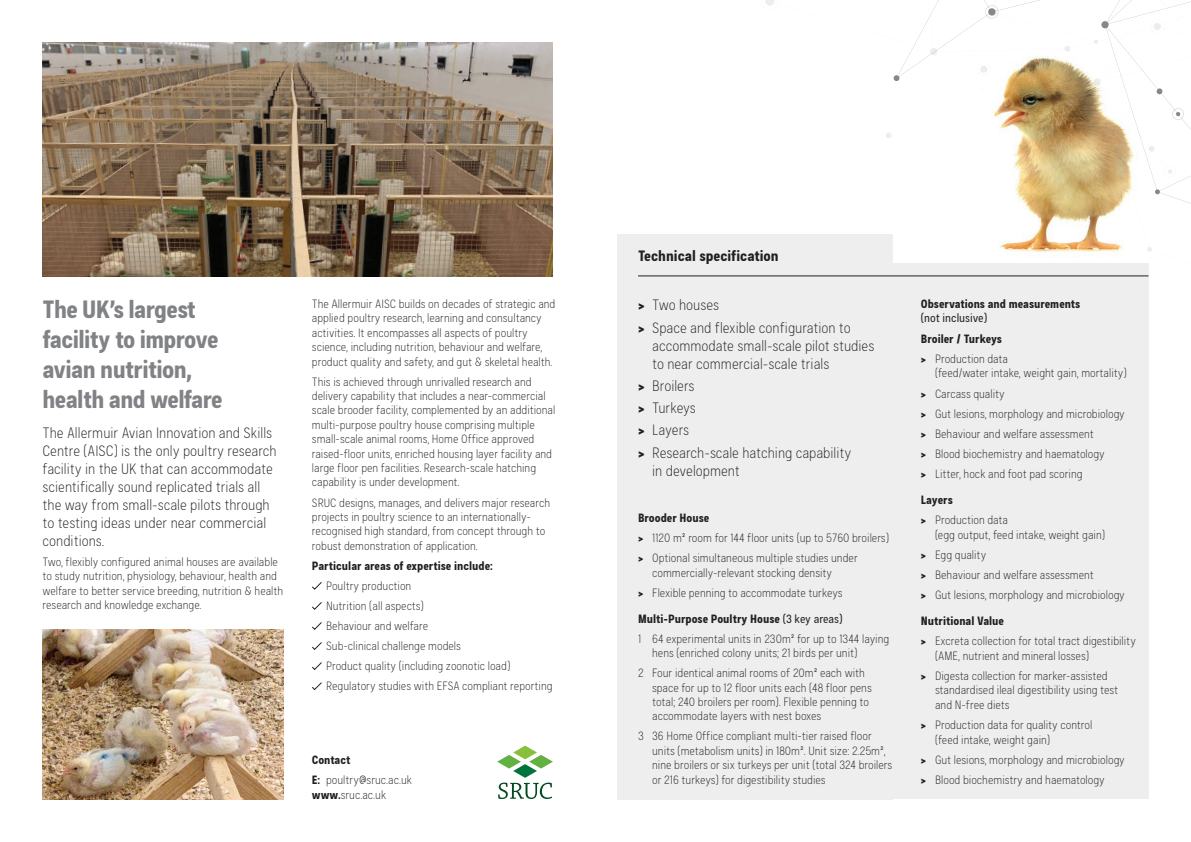
<style>
.page{position:relative;width:1191px;height:842px;background:#fff}
.page>*{position:absolute;margin:0;border:0;box-sizing:border-box;transform-origin:0 0}
.t1{font:800 25px/30px "Couplet CF";letter-spacing:-.025em;color:#808285}
.t2{font:300 15px/18px "Couplet CF";color:#231f20}
.t3{font:800 15px "Couplet CF";color:#231f20}
.t4{font:300 12px/14.4px "Couplet CF";color:#231f20}
.t5{font:800 12px/20.2px "Couplet CF";color:#231f20}
.t6{font:500 12px "Couplet CF";color:#231f20}
.s1{font-weight:800}
.s2{font-weight:500}
.s3{font-weight:300}
</style>
<div class="page">
<div style="left:617px;top:234px;width:276px;height:565px;background:#eeeeef"></div>
<div style="left:872px;top:264px;width:276px;height:535px;background:#eeeeef"></div>
<svg style="left:312px;top:582px;width:10px;height:8px"></svg>
<svg style="left:312px;top:602px;width:10px;height:8px"></svg>
<svg style="left:312px;top:622px;width:10px;height:8px"></svg>
<svg style="left:312px;top:642px;width:10px;height:8px"></svg>
<svg style="left:312px;top:662px;width:10px;height:8px"></svg>
<svg style="left:312px;top:682px;width:10px;height:9px"></svg>
<img style="left:43px;top:43px;width:510px;height:233px">
<img style="left:43px;top:630px;width:240px;height:169px">
<svg style="left:497px;top:746px;width:56px;height:53px"></svg>
<svg style="left:638px;top:274px;width:511px;height:13px"></svg>
<svg style="left:765px;top:0;width:426px;height:274px"></svg>
<svg style="left:1171px;top:108px;width:13px;height:12px"></svg>
<svg style="left:984px;top:5px;width:15px;height:14px"></svg>
<h1 class="t1" style="left:43px;top:297px;width:182px">The UK’s largest facility to improve avian nutrition, health and welfare</h1>
<p class="t2" style="left:43px;top:424px;width:236px">The Allermuir Avian Innovation and Skills Centre (AISC) is the only poultry research facility in the UK that can accommodate scientifically sound replicated trials all the way from small-scale pilots through to testing ideas under near commercial conditions.</p>
<p class="t4" style="left:43px;top:555px;width:242px">Two, flexibly configured animal houses are available to study nutrition, physiology, behaviour, health and welfare to better service breeding, nutrition &amp; health research and knowledge exchange.</p>
<p class="t4" style="left:312px;top:297px;width:245px">The Allermuir AISC builds on decades of strategic and applied poultry research, learning and consultancy activities. It encompasses all aspects of poultry science, including nutrition, behaviour and welfare, product quality and safety, and gut &amp; skeletal health.</p>
<p class="t4" style="left:312px;top:375px;width:245px">This is achieved through unrivalled research and delivery capability that includes a near-commercial scale brooder facility, complemented by an additional multi-purpose poultry house comprising multiple small-scale animal rooms, Home Office approved raised-floor units, enriched housing layer facility and large floor pen facilities. Research-scale hatching capability is under development.</p>
<p class="t4" style="left:312px;top:496px;width:240px">SRUC designs, manages, and delivers major research projects in poultry science to an internationally&shy;recognised high standard, from concept through to robust demonstration of application.</p>
<p class="t5" style="left:312px;top:557px;width:182px">Particular areas of expertise include:</p>
<p class="t4" style="left:326px;top:576px;width:228px;line-height:20.1px">Poultry production<br>Nutrition (all aspects)<br>Behaviour and welfare<br>Sub-clinical challenge models<br>Product quality (including zoonotic load)<br>Regulatory studies with EFSA compliant reporting</p>
<p class="t4" style="left:312px;top:751px;width:102px;line-height:20.1px"><span class="s1">Contact<br>E:</span> poultry@sruc.ac.uk</p>
<p class="t4" style="left:312px;top:788px;width:76px"><span class="s1">www.</span>sruc.ac.uk</p>
<p class="t3" style="left:638px;top:248px;width:142px">Technical specification</p>
<p class="t2" style="left:638px;top:295px;width:214px;line-height:22.2px"><span class="s1">&gt;</span> Two houses<br><span class="s1">&gt;</span> Space and flexible configuration to</p>
<p class="t2" style="left:652px;top:337px;width:223px">accommodate small-scale pilot studies to near commercial-scale trials</p>
<p class="t2" style="left:638px;top:375px;width:215px;line-height:22.2px"><span class="s1">&gt;</span> Broilers<br><span class="s1">&gt;</span> Turkeys<br><span class="s1">&gt;</span> Layers<br><span class="s1">&gt;</span> Research-scale hatching capability</p>
<p class="t2" style="left:652px;top:462px;width:89px">in development</p>
<p class="t4" style="left:638px;top:508px;width:252px;line-height:20.1px"><span class="s1">Brooder House<br>&gt;</span> 1120 m2 room for 144 floor units (up to 5760 broilers) <span class="s1">&gt;</span> Optional simultaneous multiple studies under</p>
<p class="t4" style="left:638px;top:563px;width:206px;line-height:20.1px;text-align:center">commercially-relevant stocking density<br><span class="s1">&gt;</span> Flexible penning to accommodate turkeys</p>
<p class="t4" style="left:638px;top:609px;width:253px;line-height:20.1px"><span class="s1">Multi-Purpose Poultry House</span> <span class="s2">(3 key areas)<br></span>1 64 experimental units in 230m2 for up to 1344 laying</p>
<p class="t4" style="left:638px;top:643px;width:228px;line-height:20.1px;text-align:center">hens (enriched colony units; 21 birds per unit)<br>2 Four identical animal rooms of 20m2 each with</p>
<p class="t4" style="left:652px;top:681px;width:221px">space for up to 12 floor units each (48 floor pens total; 240 broilers per room). Flexible penning to accommodate layers with nest boxes</p>
<p class="t4" style="left:652px;top:729px;width:241px;text-indent:-14px">3 36 Home Office compliant multi-tier raised floor units (metabolism units) in 180m2. Unit size: 2.25m2, nine broilers or six turkeys per unit (total 324 broilers or 216 turkeys) for digestibility studies</p>
<p class="t5" style="left:921px;top:295px;width:161px">Observations and measurements</p>
<p class="t6" style="left:921px;top:311px;width:68px">(not inclusive)</p>
<p class="t5" style="left:921px;top:329px;width:89px">Broiler / Turkeys &gt; <span class="s3">Production data</span></p>
<p class="t4" style="left:921px;top:363px;width:207px;line-height:20.2px;text-indent:14px">(feed/water intake, weight gain, mortality) <span class="s1">&gt;</span> Carcass quality<br><span class="s1">&gt;</span> Gut lesions, morphology and microbiology <span class="s1">&gt;</span> Behaviour and welfare assessment<br><span class="s1">&gt;</span> Blood biochemistry and haematology<br><span class="s1">&gt;</span> Litter, hock and foot pad scoring</p>
<p class="t4" style="left:921px;top:490px;width:89px;line-height:20.2px"><span class="s1">Layers<br>&gt;</span> Production data</p>
<p class="t4" style="left:921px;top:525px;width:205px;line-height:20.2px;text-indent:14px">(egg output, feed intake, weight gain)<br><span class="s1">&gt;</span> Egg quality<br><span class="s1">&gt;</span> Behaviour and welfare assessment<br><span class="s1">&gt;</span> Gut lesions, morphology and microbiology</p>
<p class="t4" style="left:921px;top:611px;width:216px;line-height:20.2px"><span class="s1">Nutritional Value<br>&gt;</span> Excreta collection for total tract digestibility</p>
<p class="t4" style="left:921px;top:646px;width:188px;line-height:20.2px;text-align:center">(AME, nutrient and mineral losses)<br><span class="s1">&gt;</span> Digesta collection for marker-assisted</p>
<p class="t4" style="left:935px;top:683px;width:185px">standardised ileal digestibility using test and N-free diets</p>
<p class="t4" style="left:935px;top:718px;width:159px;text-indent:-14px"><span class="s1">&gt;</span> Production data for quality control (feed intake, weight gain)</p>
<p class="t4" style="left:921px;top:750px;width:205px;line-height:20.2px"><span class="s1">&gt;</span> Gut lesions, morphology and microbiology <span class="s1">&gt;</span> Blood biochemistry and haematology</p>
</div>
